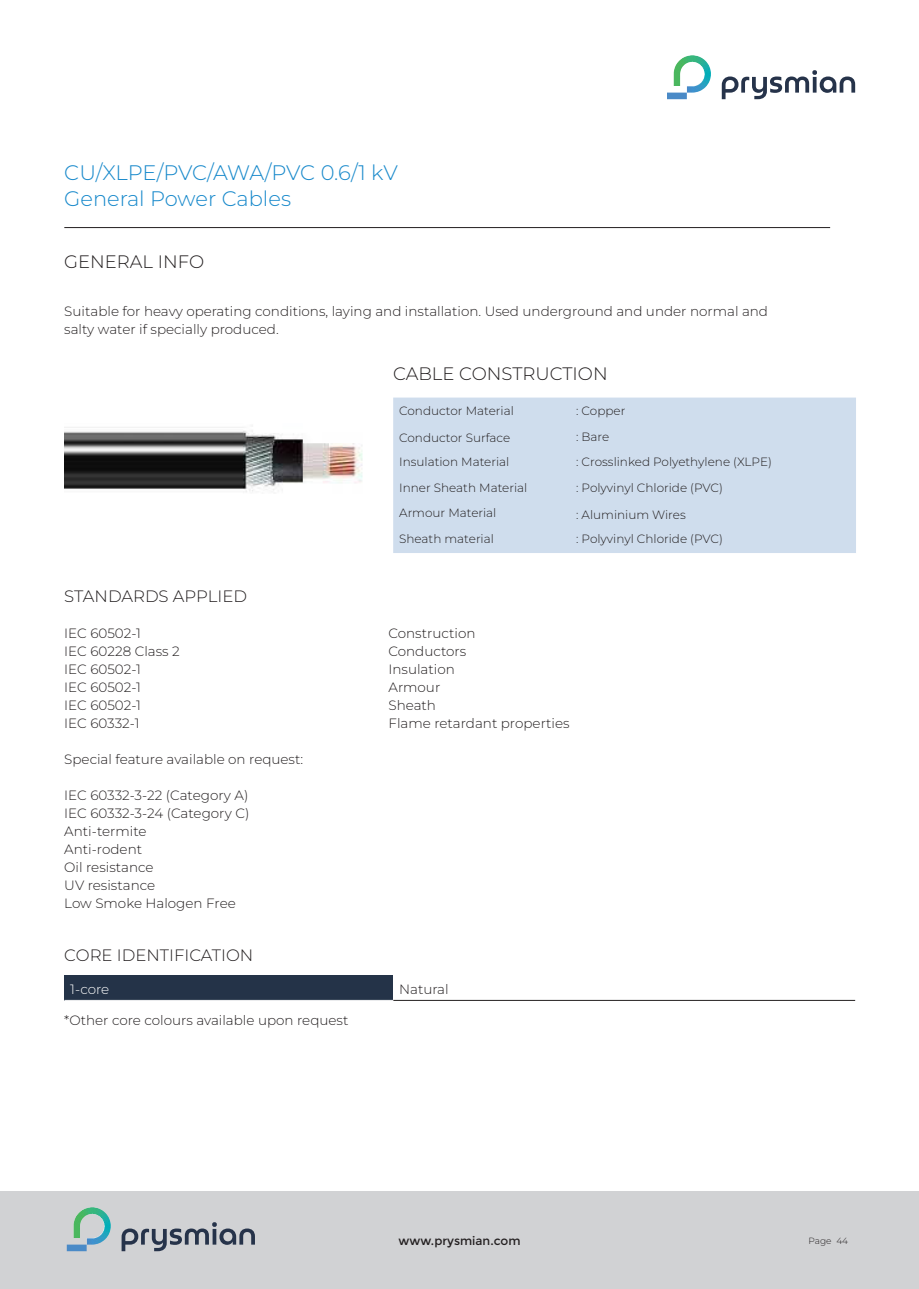
<style>
.page{position:relative;width:919px;height:1289px;background:#fff}
.page>*{position:absolute;margin:0;border:0;box-sizing:border-box;transform-origin:0 0}
.SUBHEAD_1{font:300 21px "Montserrat";letter-spacing:-.01em;color:#1889cb}
.t1{font:300 18px "Montserrat";color:#231f20}
.SUBHEAD_2{font:300 16.5px "Montserrat";color:#231f20}
.SUBHEAD_2-2{font:300 13.5px "Montserrat";color:#231f20}
.SUBHEAD_2-3{font:300 13.5px "Montserrat";color:#fff}
.SUBHEAD_2-4{font:300 12px "Montserrat";color:#231f20}
.t2{font:12px "Montserrat";color:#231f20}
.t3{font:300 9px "Montserrat";color:#231f20}
</style>
<div class="page">
<div style="left:0;top:1191px;width:918px;height:97px;background:#d1d2d4"></div>
<svg style="left:122px;top:1222px;width:133px;height:29px"></svg>
<img style="left:73px;top:1207px;width:38px;height:37px">
<div style="left:67px;top:1244px;width:20px;height:7px;background:#4a8ac7"></div>
<img style="left:64px;top:427px;width:299px;height:65px">
<div style="left:393px;top:397px;width:462px;height:156px;background:#cfdded"></div>
<svg style="left:721px;top:70px;width:134px;height:29px"></svg>
<img style="left:673px;top:55px;width:38px;height:38px">
<div style="left:667px;top:93px;width:19px;height:6px;background:#4a8ac7"></div>
<div style="left:64px;top:974px;width:329px;height:26px;background:#243348"></div>
<hr style="left:393px;top:1000px;width:462px;height:1px;background:#231f20">
<hr style="left:64px;top:227px;width:766px;height:1px;background:#231f20">
<p class="SUBHEAD_1" style="left:64px;top:159px;width:335px">CU/XLPE/PVC/AWA/PVC 0.6/1 kV</p>
<p class="SUBHEAD_1" style="left:64px;top:184px;width:228px">General Power Cables</p>
<p class="t1" style="left:64px;top:249px;width:141px">GENERAL INFO</p>
<p class="SUBHEAD_2-2" style="left:64px;top:302px;width:705px">Suitable for heavy operating conditions, laying and installation. Used underground and under normal and</p>
<p class="SUBHEAD_2-2" style="left:64px;top:320px;width:216px">salty water if specially produced.</p>
<p class="t1" style="left:393px;top:361px;width:216px">CABLE CONSTRUCTION</p>
<p class="SUBHEAD_2-4" style="left:399px;top:403px;width:116px">Conductor Material</p>
<p class="SUBHEAD_2-4" style="left:576px;top:403px;width:51px">: Copper</p>
<p class="SUBHEAD_2-4" style="left:399px;top:429px;width:113px">Conductor Surface</p>
<p class="SUBHEAD_2-4" style="left:576px;top:428px;width:35px">: Bare</p>
<p class="SUBHEAD_2-4" style="left:399px;top:454px;width:112px">Insulation Material</p>
<p class="SUBHEAD_2-4" style="left:576px;top:454px;width:197px">: Crosslinked Polyethylene (XLPE)</p>
<p class="SUBHEAD_2-4" style="left:399px;top:479px;width:130px">Inner Sheath Material</p>
<p class="SUBHEAD_2-4" style="left:576px;top:479px;width:148px">: Polyvinyl Chloride (PVC)</p>
<p class="SUBHEAD_2-4" style="left:399px;top:505px;width:99px">Armour Material</p>
<p class="SUBHEAD_2-4" style="left:576px;top:506px;width:111px">: Aluminium Wires</p>
<p class="SUBHEAD_2-4" style="left:399px;top:530px;width:96px">Sheath material</p>
<p class="SUBHEAD_2-4" style="left:576px;top:530px;width:148px">: Polyvinyl Chloride (PVC)</p>
<p class="SUBHEAD_2" style="left:64px;top:585px;width:184px">STANDARDS APPLIED</p>
<p class="SUBHEAD_2-2" style="left:64px;top:624px;width:78px">IEC 60502-1</p>
<p class="SUBHEAD_2-2" style="left:388px;top:624px;width:88px">Construction</p>
<p class="SUBHEAD_2-2" style="left:64px;top:642px;width:117px">IEC 60228 Class 2</p>
<p class="SUBHEAD_2-2" style="left:388px;top:642px;width:79px">Conductors</p>
<p class="SUBHEAD_2-2" style="left:64px;top:660px;width:78px">IEC 60502-1</p>
<p class="SUBHEAD_2-2" style="left:388px;top:660px;width:68px">Insulation</p>
<p class="SUBHEAD_2-2" style="left:64px;top:678px;width:78px">IEC 60502-1</p>
<p class="SUBHEAD_2-2" style="left:388px;top:678px;width:53px">Armour</p>
<p class="SUBHEAD_2-2" style="left:64px;top:696px;width:78px">IEC 60502-1</p>
<p class="SUBHEAD_2-2" style="left:388px;top:696px;width:49px">Sheath</p>
<p class="SUBHEAD_2-2" style="left:64px;top:714px;width:77px">IEC 60332-1</p>
<p class="SUBHEAD_2-2" style="left:388px;top:714px;width:182px">Flame retardant properties</p>
<p class="SUBHEAD_2-2" style="left:64px;top:750px;width:240px">Special feature available on request:</p>
<p class="SUBHEAD_2-2" style="left:64px;top:786px;width:185px">IEC 60332-3-22 (Category A)</p>
<p class="SUBHEAD_2-2" style="left:64px;top:804px;width:186px">IEC 60332-3-24 (Category C)</p>
<p class="SUBHEAD_2-2" style="left:64px;top:822px;width:84px">Anti-termite</p>
<p class="SUBHEAD_2-2" style="left:64px;top:840px;width:79px">Anti-rodent</p>
<p class="SUBHEAD_2-2" style="left:64px;top:858px;width:91px">Oil resistance</p>
<p class="SUBHEAD_2-2" style="left:64px;top:876px;width:92px">UV resistance</p>
<p class="SUBHEAD_2-2" style="left:64px;top:894px;width:173px">Low Smoke Halogen Free</p>
<p class="SUBHEAD_2" style="left:64px;top:944px;width:190px">CORE IDENTIFICATION</p>
<p class="SUBHEAD_2-3" style="left:70px;top:980px;width:40px">1-core</p>
<p class="SUBHEAD_2-2" style="left:399px;top:980px;width:51px">Natural</p>
<p class="SUBHEAD_2-2" style="left:64px;top:1010px;width:285px">*Other core colours available upon request</p>
<p class="t2" style="left:398px;top:1233px;width:123px">www.prysmian.com</p>
<p class="t3" style="left:808px;top:1235px;width:41px">Page 44</p>
</div>
